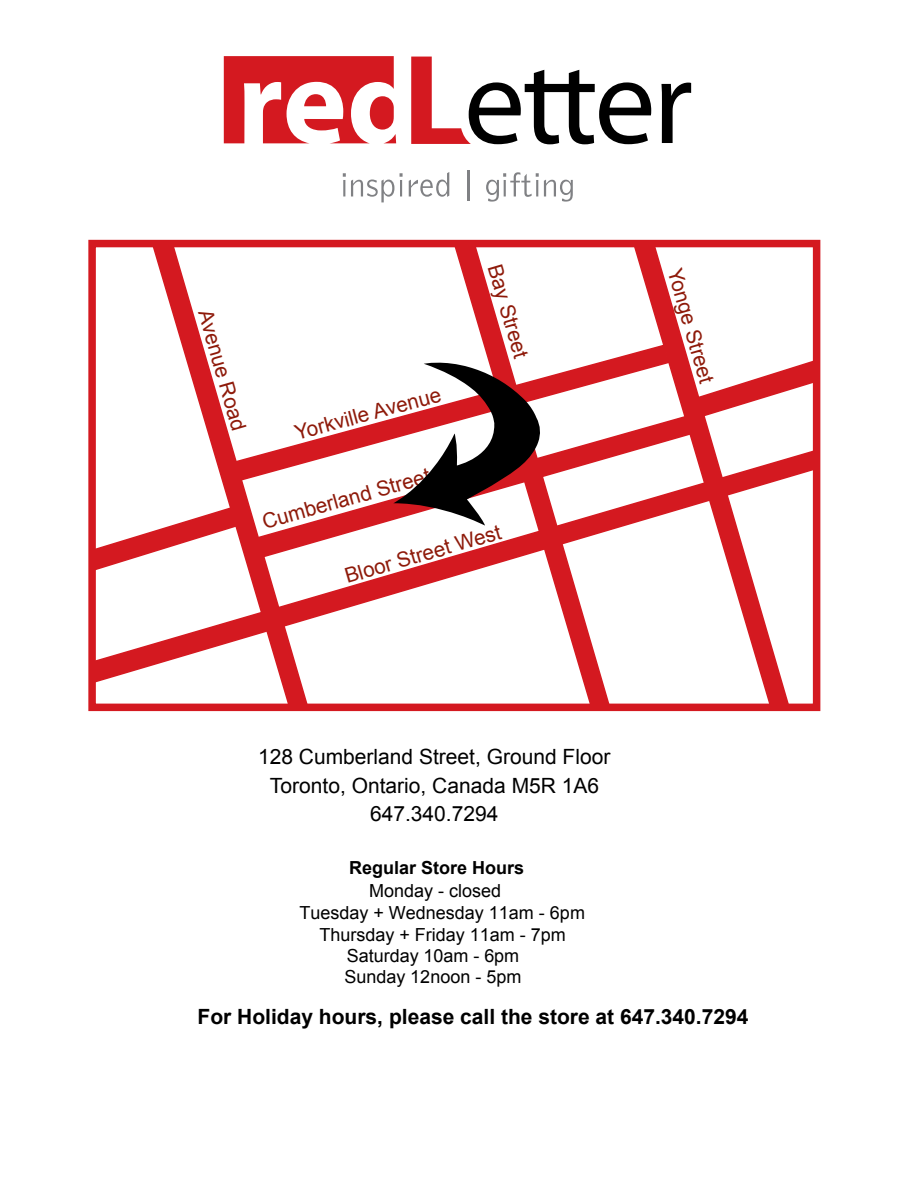
<style>
.page{position:relative;width:918px;height:1188px;background:#fff}
.page>*{position:absolute;margin:0;border:0;box-sizing:border-box;transform-origin:0 0}
.t1{font:21px/28.5px "Arial";color:#000;text-align:center}
.t2{font:700 21px "Arial";color:#000}
.t3{font:20.7px "Arial";color:#8e1a0a}
.t4{font:18px "Arial";color:#000}
.t5{font:700 18px "Arial";color:#000}
</style>
<div class="page">
<svg style="left:661px;top:83px;width:30px;height:60px"></svg>
<svg style="left:224px;top:56px;width:427px;height:88px"></svg>
<svg style="left:343px;top:173px;width:51px;height:29px"></svg>
<svg style="left:400px;top:173px;width:3px;height:23px"></svg>
<svg style="left:409px;top:172px;width:40px;height:25px"></svg>
<hr style="left:467px;top:170px;width:2px;height:30px;background:#808184">
<svg style="left:486px;top:172px;width:87px;height:30px"></svg>
<div style="left:88px;top:240px;width:732px;height:471px;background:#fff;border:8px solid #d41920"></div>
<svg style="left:151px;top:241px;width:159px;height:468px"></svg>
<svg style="left:632px;top:241px;width:159px;height:468px"></svg>
<svg style="left:453px;top:241px;width:159px;height:468px"></svg>
<svg style="left:91px;top:448px;width:727px;height:237px"></svg>
<svg style="left:90px;top:506px;width:148px;height:67px"></svg>
<svg style="left:254px;top:415px;width:438px;height:144px"></svg>
<svg style="left:233px;top:344px;width:438px;height:138px"></svg>
<svg style="left:696px;top:359px;width:121px;height:59px"></svg>
<svg style="left:393px;top:360px;width:148px;height:166px"></svg>
<p class="t3" style="left:218px;top:306px;width:127px;rotate:74deg">Avenue Road</p>
<p class="t3" style="left:507px;top:261px;width:98px;rotate:73deg">Bay Street</p>
<p class="t3" style="left:687px;top:265px;width:120px;rotate:74deg">Yonge Street</p>
<p class="t3" style="left:292px;top:420px;width:152px;rotate:-15deg">Yorkville Avenue</p>
<p class="t3" style="left:259px;top:509px;width:175px;rotate:-16deg">Cumberland Street</p>
<p class="t3" style="left:342px;top:563px;width:163px;rotate:-16deg">Bloor Street West</p>
<p class="t1" style="left:258px;top:743px;width:354px">128 Cumberland Street, Ground Floor<br>Toronto, Ontario, Canada M5R 1A6<br>647.340.7294</p>
<p class="t5" style="left:349px;top:856px;width:177px">Regular Store Hours</p>
<p class="t4" style="left:369px;top:879px;width:134px">Monday - closed</p>
<p class="t4" style="left:299px;top:901px;width:287px">Tuesday + Wednesday 11am - 6pm</p>
<p class="t4" style="left:319px;top:923px;width:248px">Thursday + Friday 11am - 7pm</p>
<p class="t4" style="left:347px;top:944px;width:174px">Saturday 10am - 6pm</p>
<p class="t4" style="left:344px;top:965px;width:178px">Sunday 12noon - 5pm</p>
<p class="t2" style="left:198px;top:1003px;width:552px">For Holiday hours, please call the store at 647.340.7294</p>
</div>
